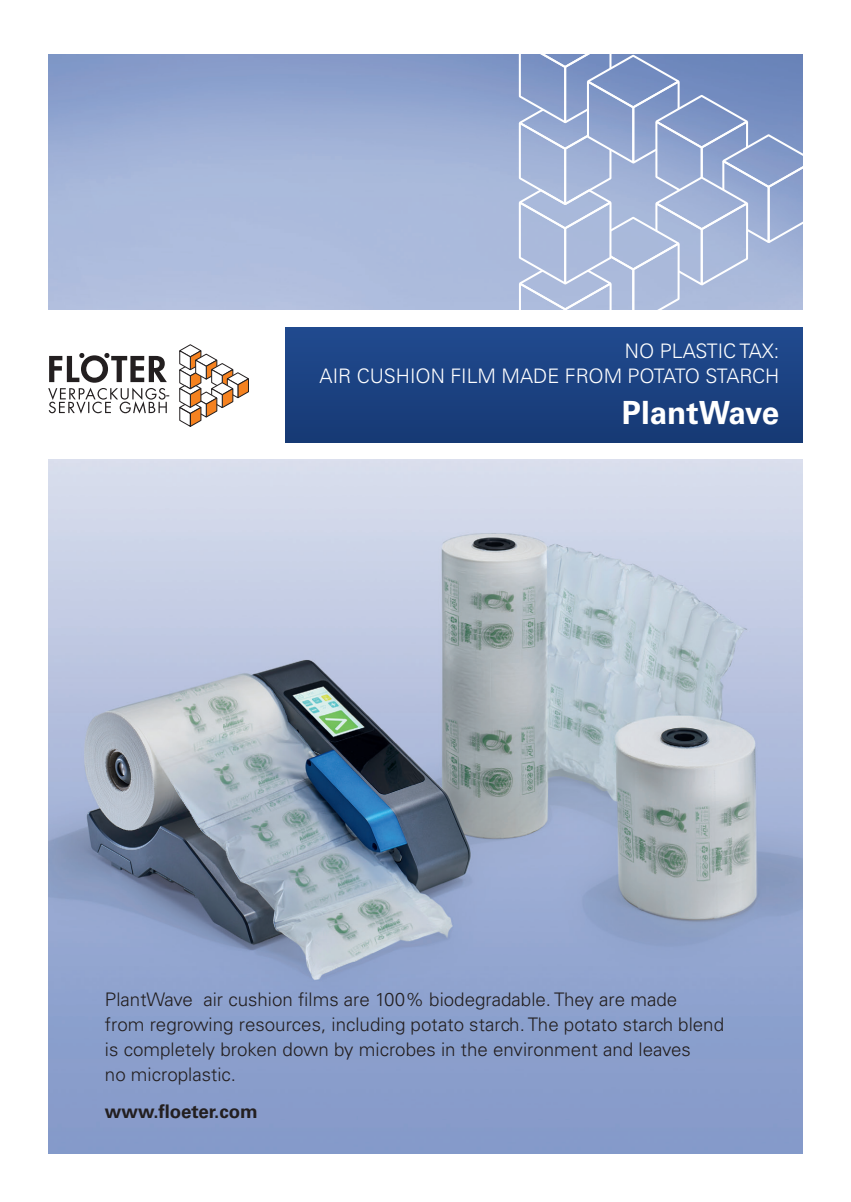
<style>
.page{position:relative;width:851px;height:1202px;background:#fff}
.page>*{position:absolute;margin:0;border:0;box-sizing:border-box;transform-origin:0 0}
.t1{font:700 32px "Univers LT Std";color:#fff}
.t2{font:300 20px "Univers LT Std";color:#fff}
.t3{font:300 18.8px/25px "Univers LT Std";color:#231f20}
.t4{font:700 18.8px "Univers LT Std";color:#231f20}
</style>
<div class="page">
<img style="left:48px;top:54px;width:754px;height:1099px">
<svg style="left:518px;top:54px;width:285px;height:256px;background:#9daed4"></svg>
<div style="left:9px;top:310px;width:841px;height:149px;background:#fff"></div>
<div style="left:285px;top:327px;width:517px;height:115px;background:#1b4282"></div>
<svg style="left:179px;top:345px;width:70px;height:82px"></svg>
<svg style="left:48px;top:353px;width:121px;height:61px"></svg>
<p class="t2" style="left:625px;top:339px;width:156px">NO PLASTIC TAX:</p>
<p class="t2" style="left:319px;top:364px;width:461px">AIR CUSHION FILM MADE FROM POTATO STARCH</p>
<p class="t1" style="left:622px;top:394px;width:159px">PlantWave</p>
<p class="t3" style="left:105px;top:987px;width:620px">PlantWave air cushion films are 100% biodegradable. They are made<br>from regrowing resources, including potato starch. The potato starch blend is completely broken down by microbes in the environment and leaves<br>no microplastic.</p>
<p class="t4" style="left:105px;top:1100px;width:154px">www.floeter.com</p>
</div>
